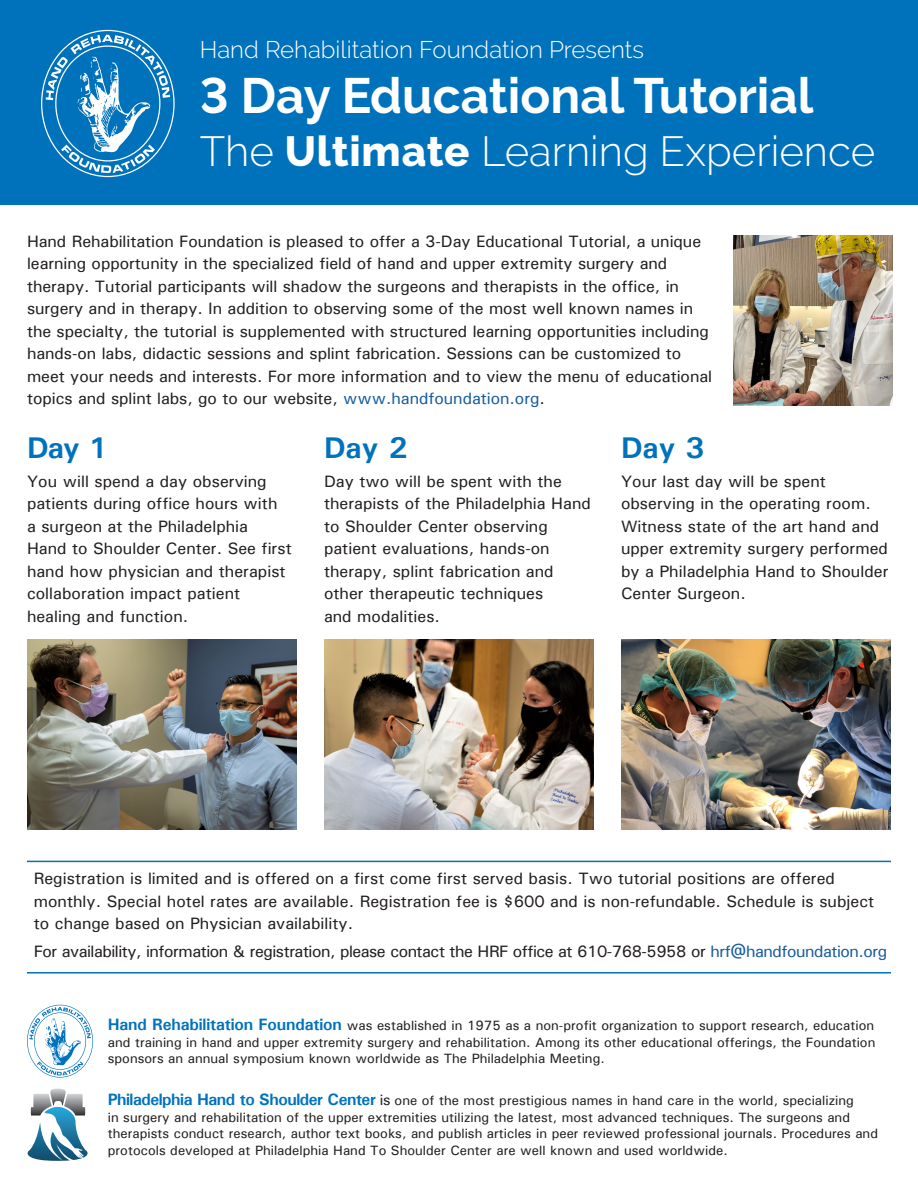
<style>
.page{position:relative;width:918px;height:1188px;background:#fff}
.page>*{position:absolute;margin:0;border:0;box-sizing:border-box;transform-origin:0 0}
.t1{font:700 49.5px "Raleway";color:#fff}
.t2{font:300 42px "Raleway";color:#fff}
.t3{font:700 30px "Univers";color:#0072bc}
.t4{font:300 24px "Raleway";color:#fff}
.t5{font:16.5px/22.5px "Univers";color:#231f20}
.t6{font:16.5px "Univers";letter-spacing:-.03em;color:#231f20}
.t7{font:13.5px/16.5px "Univers";color:#231f20;text-align:justify}
.s1{font-weight:800}
.s2{color:#175d9e}
.s3{font-weight:700;font-size:16.5px;color:#0072bc}
.s4{font-size:15px}
</style>
<div class="page">
<div style="left:0;top:0;width:918px;height:204px;background:#0072bc"></div>
<svg style="left:27px;top:1005px;width:66px;height:73px"></svg>
<svg style="left:27px;top:1089px;width:61px;height:72px"></svg>
<img style="left:27px;top:640px;width:270px;height:189px">
<img style="left:324px;top:640px;width:270px;height:189px">
<img style="left:621px;top:640px;width:270px;height:189px">
<hr style="left:27px;top:861px;width:864px;height:1px;background:#0072bc">
<hr style="left:27px;top:972px;width:864px;height:2px;background:#0072bc">
<svg style="left:41px;top:30px;width:134px;height:147px"></svg>
<img style="left:733px;top:235px;width:159px;height:171px">
<h3 class="t4" style="left:200px;top:35px;width:446px">Hand Rehabilitation Foundation Presents</h3>
<h1 class="t1" style="left:200px;top:67px;width:615px">3 Day Educational Tutorial</h1>
<h2 class="t2" style="left:200px;top:127px;width:677px">The <span class="s1">Ultimate</span> Learning Experience</h2>
<p class="t5" style="left:27px;top:230px;width:687px">Hand Rehabilitation Foundation is pleased to offer a 3-Day Educational Tutorial, a unique learning opportunity in the specialized field of hand and upper extremity surgery and therapy. Tutorial participants will shadow the surgeons and therapists in the office, in surgery and in therapy. In addition to observing some of the most well known names in the specialty, the tutorial is supplemented with structured learning opportunities including hands-on labs, didactic sessions and splint fabrication. Sessions can be customized to meet your needs and interests. For more information and to view the menu of educational topics and splint labs, go to our website, <span class="s2">www.handfoundation.org</span>.</p>
<h3 class="t3" style="left:27px;top:429px;width:82px">Day 1</h3>
<p class="t5" style="left:27px;top:470px;width:266px">You will spend a day observing patients during office hours with<br>a surgeon at the Philadelphia<br>Hand to Shoulder Center. See first hand how physician and therapist collaboration impact patient healing and function.</p>
<h3 class="t3" style="left:324px;top:429px;width:85px">Day 2</h3>
<p class="t5" style="left:324px;top:470px;width:269px">Day two will be spent with the therapists of the Philadelphia Hand to Shoulder Center observing patient evaluations, hands-on therapy, splint fabrication and other therapeutic techniques<br>and modalities.</p>
<h3 class="t3" style="left:621px;top:429px;width:85px">Day 3</h3>
<p class="t5" style="left:621px;top:470px;width:269px">Your last day will be spent observing in the operating room.<br>Witness state of the art hand and upper extremity surgery performed by a Philadelphia Hand to Shoulder<br>Center Surgeon.</p>
<p class="t5" style="left:34px;top:867px;width:842px">Registration is limited and is offered on a first come first served basis. Two tutorial positions are offered monthly. Special hotel rates are available. Registration fee is $600 and is non-refundable. Schedule is subject to change based on Physician availability.</p>
<p class="t6" style="left:34px;top:941px;width:855px">For availability, information &amp; registration, please contact the HRF office at 610-768-5958 or <span class="s2">hrf@handfoundation.org</span></p>
<p class="t7" style="left:108px;top:1017px;width:769px"><span class="s3">Hand Rehabilitation Foundation</span> was established in 1975 as a non-profit organization to support research, education and training in hand and upper extremity surgery and rehabilitation. Among its other educational offerings, the Foundation sponsors an annual symposium known worldwide as The Philadelphia Meeting.</p>
<p class="t7" style="left:108px;top:1092px;width:772px;text-align:left"><span class="s3">Philadelphia Hand to Shoulder Center</span> <span class="s4">is</span> one of the most prestigious names in hand care in the world, specializing<br>in surgery and rehabilitation of the upper extremities utilizing the latest, most advanced techniques. The surgeons and therapists conduct research, author text books, and publish articles in peer reviewed professional journals. Procedures and protocols developed at Philadelphia Hand To Shoulder Center are well known and used worldwide.</p>
</div>
